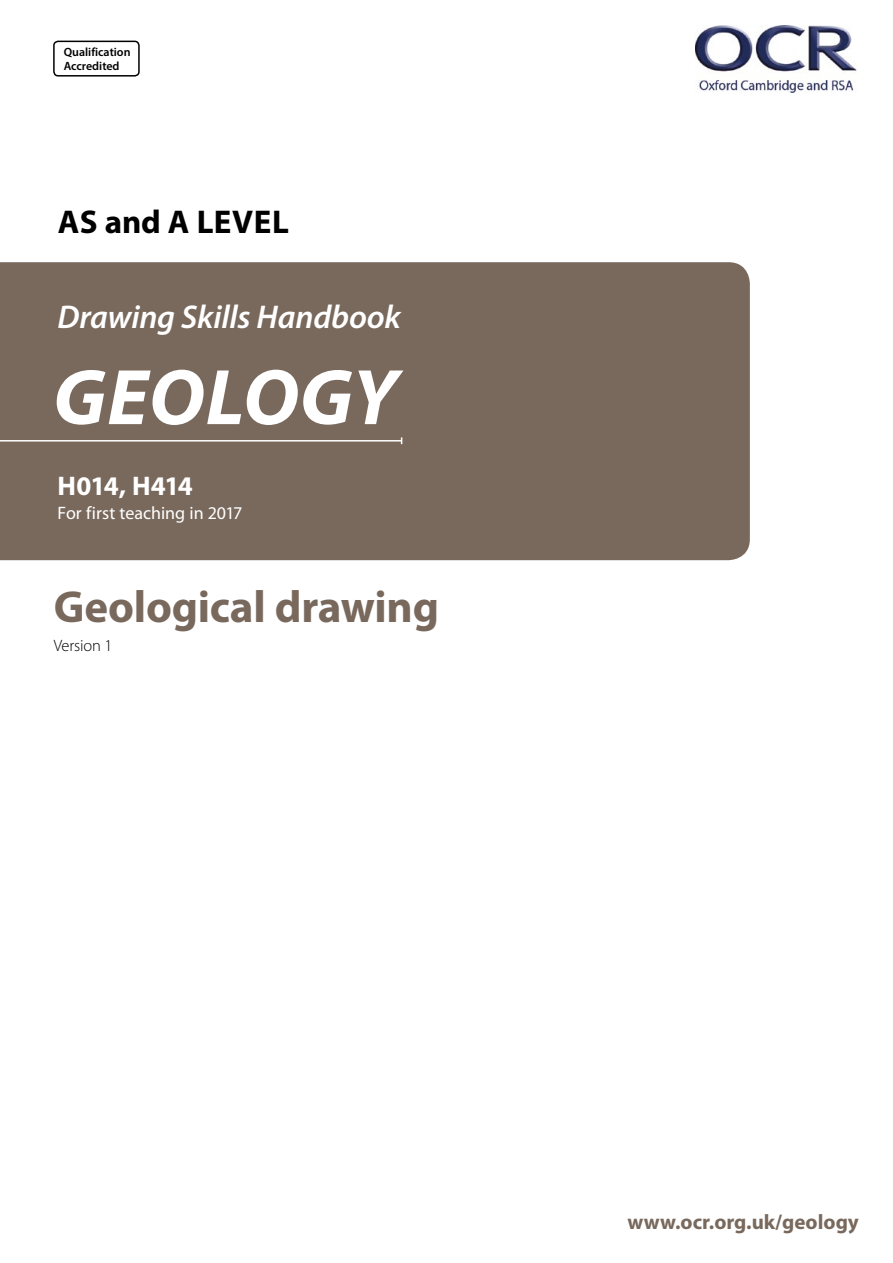
<style>
.page{position:relative;width:893px;height:1263px;background:#fff}
.page>*{position:absolute;margin:0;border:0;box-sizing:border-box;transform-origin:0 0}
.Cover_main{font:italic 700 79.5px "Myriad Pro";letter-spacing:.005em;color:#fff}
.Cover_main-2{font:700 45px "Myriad Pro";letter-spacing:-.005em;color:#79695d}
.t1{font:italic 600 33px "Myriad Pro";letter-spacing:-.005em;color:#fff}
.Cover_1{font:700 33px "Myriad Pro";letter-spacing:.015em;color:#000}
.code_text{font:700 27px "Myriad Pro";letter-spacing:-.04em;color:#fff}
.t2{font:700 21px "Myriad Pro";color:#79695d}
.code_text-2{font:18px "Myriad Pro";color:#fff}
.Cover_main-3{font:300 16.5px "Myriad Pro";letter-spacing:-.01em;color:#000}
.t3{font:600 12px "Myriad Pro";color:#000}
</style>
<div class="page">
<img style="left:696px;top:26px;width:161px;height:66px">
<div style="left:53px;top:41px;width:87px;height:36px;border:2px solid #000;border-radius:4px"></div>
<div style="left:0;top:262px;width:750px;height:298px;background:#79695d"></div>
<hr style="left:0;top:440px;width:402px;height:1px;background:#fff">
<p class="t3" style="left:64px;top:45px;width:68px">Qualification</p>
<p class="t3" style="left:64px;top:58px;width:57px">Accredited</p>
<p class="Cover_1" style="left:58px;top:200px;width:233px">AS and A LEVEL</p>
<p class="t1" style="left:57px;top:296px;width:345px">Drawing Skills Handbook</p>
<p class="Cover_main" style="left:53px;top:346px;width:347px">GEOLOGY</p>
<h4 class="code_text" style="left:57px;top:468px;width:137px">H014, H414</h4>
<h4 class="code_text-2" style="left:57px;top:502px;width:187px">For first teaching in 2017</h4>
<p class="Cover_main-2" style="left:54px;top:578px;width:387px">Geological drawing</p>
<p class="Cover_main-3" style="left:54px;top:635px;width:60px">Version 1</p>
<p class="t2" style="left:628px;top:1208px;width:233px">www.ocr.org.uk/geology</p>
</div>
